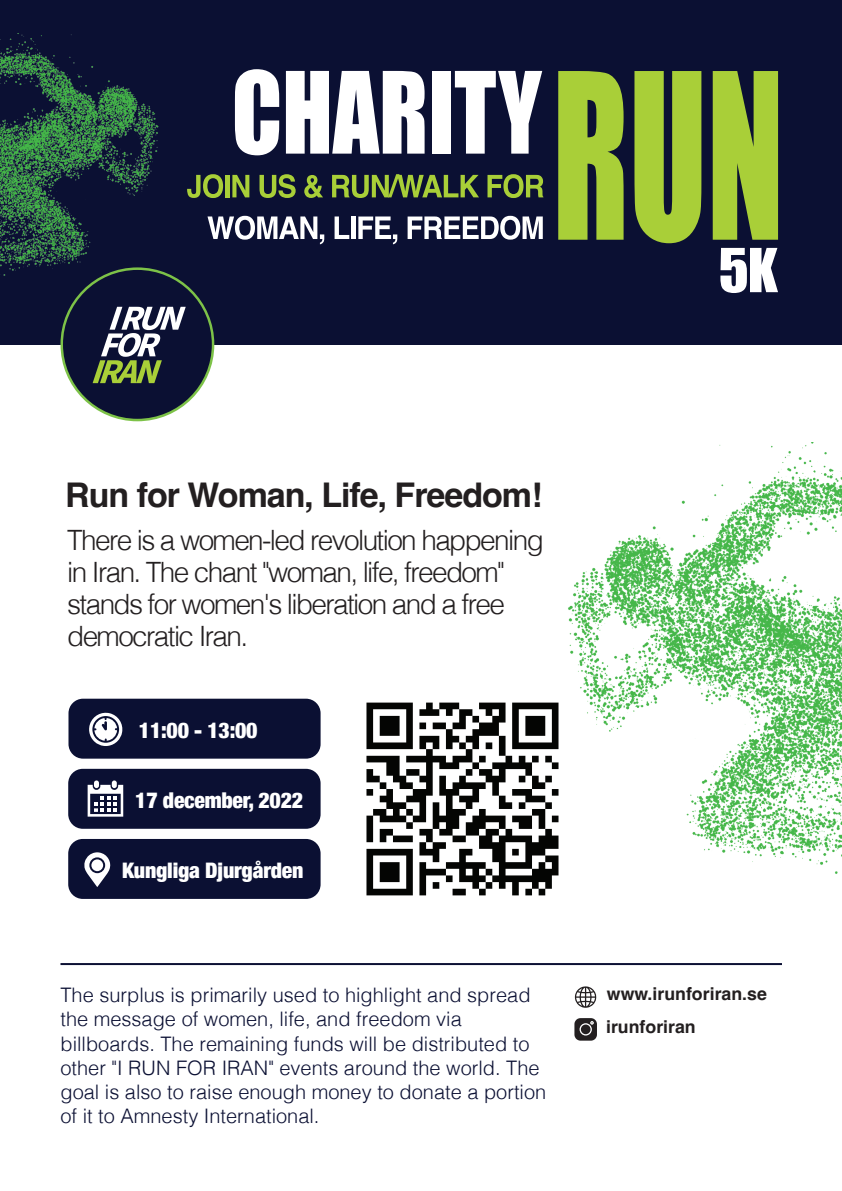
<style>
.page{position:relative;width:842px;height:1191px;background:#fff}
.page>*{position:absolute;margin:0;border:0;box-sizing:border-box;transform-origin:0 0}
.t1{font:700 34px "Helvetica";letter-spacing:-.03em;color:#231f20}
.t2{font:300 28px/32px "Helvetica";letter-spacing:-.06em;color:#231f20}
.t3{font:900 condensed 21.8px "Helvetica Neue";letter-spacing:-.01em;color:#fff}
.t4{font:900 condensed 21.4px "Helvetica Neue";letter-spacing:-.01em;color:#fff}
.t5{font:300 20px/24px "Helvetica";color:#0b1033}
.t6{font:700 17.8px/32.2px "Helvetica";color:#231f20}
</style>
<div class="page">
<svg style="left:574px;top:1018px;width:23px;height:22px"></svg>
<svg style="left:575px;top:986px;width:22px;height:21px"></svg>
<hr style="left:60px;top:963px;width:722px;height:2px;background:#0b1033">
<img style="left:366px;top:702px;width:180px;height:194px">
<div style="left:68px;top:698px;width:253px;height:60px;background:#0b1033;border-radius:15px"></div>
<svg style="left:89px;top:712px;width:34px;height:34px"></svg>
<div style="left:68px;top:839px;width:253px;height:60px;background:#0b1033;border-radius:15px"></div>
<svg style="left:84px;top:852px;width:27px;height:35px"></svg>
<div style="left:91px;top:859px;width:12px;height:12px;background:#fff;border-radius:50%"></div>
<div style="left:68px;top:769px;width:253px;height:59px;background:#0b1033;border-radius:15px"></div>
<svg style="left:88px;top:780px;width:35px;height:36px"></svg>
<div style="left:0;top:0;width:842px;height:344px;background:#0b1033"></div>
<svg style="left:235px;top:69px;width:44px;height:86px"></svg>
<svg style="left:286px;top:71px;width:139px;height:83px"></svg>
<div style="left:432px;top:71px;width:19px;height:83px;background:#fff"></div>
<svg style="left:455px;top:71px;width:87px;height:83px"></svg>
<svg style="left:558px;top:71px;width:66px;height:169px;background:#94b637"></svg>
<svg style="left:634px;top:71px;width:67px;height:172px;background:#90b137"></svg>
<svg style="left:713px;top:71px;width:65px;height:169px;background:#97b937"></svg>
<svg style="left:206px;top:174px;width:17px;height:24px"></svg>
<hr style="left:225px;top:175px;width:4px;height:22px;background:#a9cf38">
<svg style="left:232px;top:175px;width:17px;height:22px"></svg>
<svg style="left:259px;top:174px;width:37px;height:24px"></svg>
<svg style="left:304px;top:175px;width:19px;height:23px"></svg>
<svg style="left:332px;top:174px;width:147px;height:24px"></svg>
<svg style="left:487px;top:174px;width:56px;height:24px"></svg>
<svg style="left:207px;top:216px;width:117px;height:28px"></svg>
<svg style="left:335px;top:216px;width:14px;height:23px"></svg>
<hr style="left:351px;top:216px;width:4px;height:23px;background:#fff">
<svg style="left:358px;top:216px;width:39px;height:28px"></svg>
<svg style="left:408px;top:216px;width:135px;height:24px"></svg>
<svg style="left:720px;top:248px;width:58px;height:45px"></svg>
<svg style="left:60px;top:267px;width:154px;height:154px"></svg>
<div style="left:63px;top:270px;width:149px;height:149px;background:#0b1033;border-radius:50%"></div>
<img style="left:485px;top:443px;width:357px;height:451px">
<svg style="left:93px;top:307px;width:93px;height:76px"></svg>
<img style="left:0;top:34px;width:206px;height:252px">
<h1 class="t1" style="left:65px;top:474px;width:479px">Run for Woman, Life, Freedom!</h1>
<h2 class="t2" style="left:67px;top:522px;width:478px">There is a women-led revolution happening in Iran. The chant "woman, life, freedom" stands for women's liberation and a free democratic Iran.</h2>
<p class="t3" style="left:139px;top:712px;width:120px">11:00 - 13:00</p>
<p class="t3" style="left:135px;top:782px;width:169px">17 december, 2022</p>
<p class="t4" style="left:122px;top:852px;width:183px">Kungliga Djurgården</p>
<p class="t5" style="left:60px;top:982px;width:487px">The surplus is primarily used to highlight and spread the message of women, life, and freedom via billboards. The remaining funds will be distributed to other "I RUN FOR IRAN" events around the world. The goal is also to raise enough money to donate a portion of it to Amnesty International.</p>
<p class="t6" style="left:606px;top:980px;width:162px">www.irunforiran.se irunforiran</p>
</div>
